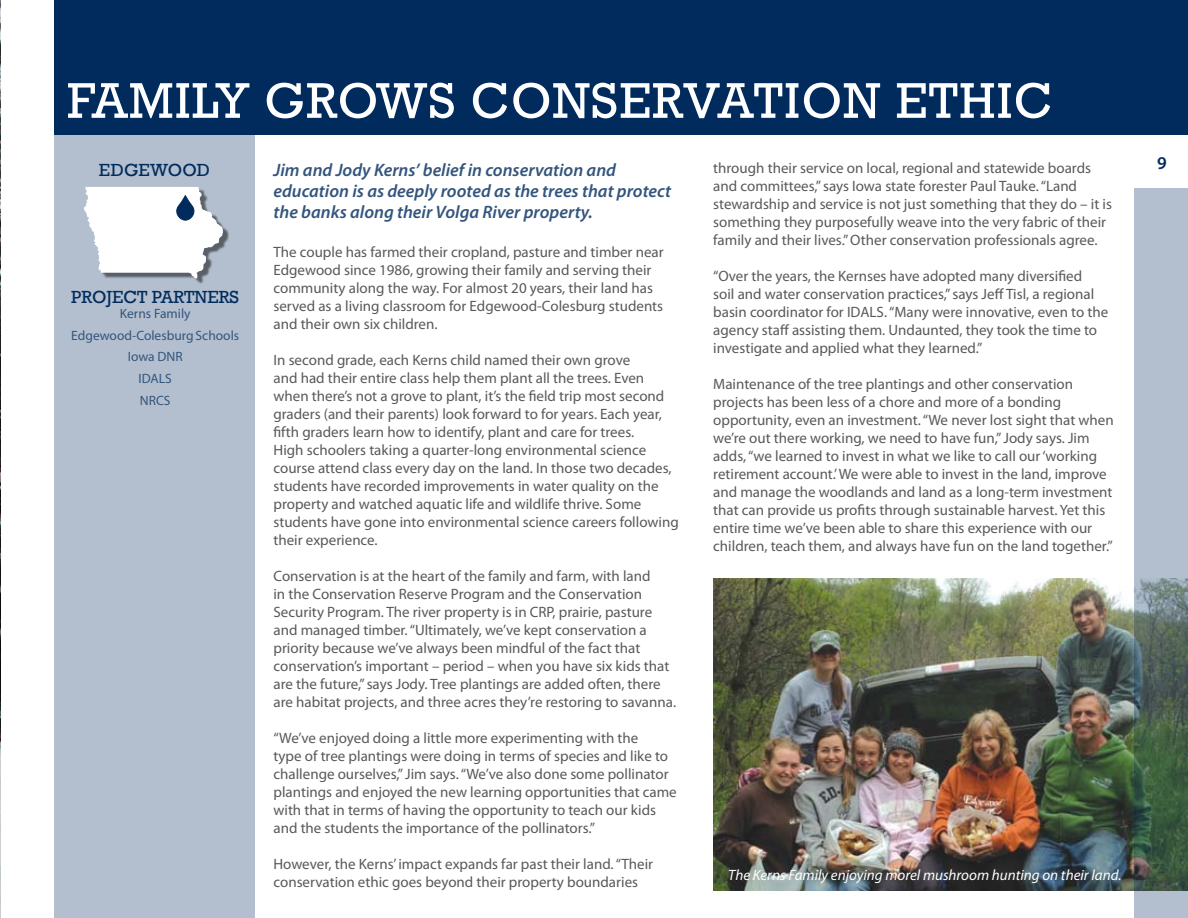
<style>
.page{position:relative;width:1188px;height:918px;background:#fff}
.page>*{position:absolute;margin:0;border:0;box-sizing:border-box;transform-origin:0 0}
.t1{font:51px "Rockwell";letter-spacing:.025em;color:#fff}
.t2{font:italic 600 18px/21px "Myriad Pro";color:#33557d}
.t3{font:18px "Rockwell";color:#002b5c}
.t4{font:600 18px "Myriad Pro";color:#002b5c}
.t5{font:15px/18px "Myriad Pro";color:#58595b}
.t6{font:italic 15px "Myriad Pro";color:#fff}
.t7{font:13.5px/21.8px "Myriad Pro";color:#33557d;text-align:center}
</style>
<div class="page">
<img style="left:0;top:0;width:1px;height:865px">
<img style="left:713px;top:579px;width:421px;height:312px">
<div style="left:54px;top:126px;width:201px;height:792px;background:#b3bfce"></div>
<div style="left:55px;top:0;width:1133px;height:134px;background:#002b5c"></div>
<div style="left:86px;top:189px;width:143px;height:96px;background:#000;opacity:.5"></div>
<svg style="left:84px;top:187px;width:139px;height:92px;background:#e3e6ea"></svg>
<svg style="left:0;top:865px;width:1px;height:53px"></svg>
<svg style="left:1134px;top:188px;width:54px;height:730px;background:#87989a"></svg>
<h1 class="t1" style="left:67px;top:71px;width:586px">FAMILY GROWS CONSERVAT</h1>
<h1 class="t1" style="left:784px;top:71px;width:265px">ION ETHIC</h1>
<p class="t3" style="left:99px;top:159px;width:112px">EDGEWOOD</p>
<p class="t3" style="left:71px;top:287px;width:54px">PROJECT</p>
<p class="t3" style="left:152px;top:287px;width:13px">PARTNER</p>
<p class="t3" style="left:230px;top:287px;width:11px">S</p>
<p class="t7" style="left:71px;top:302px;width:169px">Kerns Family<br>Edgewood-Colesburg Schools<br>Iowa DNR<br>IDALS<br>NRCS</p>
<p class="t2" style="left:273px;top:159px;width:399px">Jim and Jody Kerns’ belief in conservation and education is as deeply rooted as the trees that protect the banks along their Volga River property.</p>
<p class="t5" style="left:273px;top:242px;width:392px">The couple has farmed their cropland, pasture and timber near Edgewood since 1986, growing their family and serving their community along the way. For almost 20 years, their land has served as a living classroom for Edgewood-Colesburg students and their own six children.</p>
<p class="t5" style="left:273px;top:350px;width:407px">In second grade, each Kerns child named their own grove<br>and had their entire class help them plant all the trees. Even when there’s not a grove to plant, it’s the field trip most second graders (and their parents) look forward to for years. Each year, fifth graders learn how to identify, plant and care for trees.<br>High schoolers taking a quarter-long environmental science course attend class every day on the land. In those two decades, students have recorded improvements in water quality on the property and watched aquatic life and wildlife thrive. Some students have gone into environmental science careers following their experience.</p>
<p class="t5" style="left:273px;top:566px;width:404px">Conservation is at the heart of the family and farm, with land<br>in the Conservation Reserve Program and the Conservation Security Program. The river property is in CRP, prairie, pasture and managed timber. “Ultimately, we’ve kept conservation a priority because we’ve always been mindful of the fact that conservation’s important – period – when you have six kids that are the future,” says Jody. Tree plantings are added often, there are habitat projects, and three acres they’re restoring to savanna.</p>
<p class="t5" style="left:273px;top:728px;width:405px">“We’ve enjoyed doing a little more experimenting with the<br>type of tree plantings were doing in terms of species and like to challenge ourselves,” Jim says. “We’ve also done some pollinator plantings and enjoyed the new learning opportunities that came with that in terms of having the opportunity to teach our kids and the students the importance of the pollinators.”</p>
<p class="t5" style="left:273px;top:854px;width:381px">However, the Kerns’ impact expands far past their land. “Their conservation ethic goes beyond their property boundaries</p>
<p class="t5" style="left:713px;top:159px;width:400px">through their service on local, regional and statewide boards and committees,” says Iowa state forester Paul Tauke. “Land stewardship and service is not just something that they do – it is something they purposefully weave into the very fabric of their family and their lives.” Other conservation professionals agree.</p>
<p class="t5" style="left:713px;top:267px;width:397px">“Over the years, the Kernses have adopted many diversified<br>soil and water conservation practices,” says Jeff Tisl, a regional basin coordinator for IDALS. “Many were innovative, even to the agency staff assisting them. Undaunted, they took the time to investigate and applied what they learned.”</p>
<p class="t5" style="left:713px;top:375px;width:402px">Maintenance of the tree plantings and other conservation projects has been less of a chore and more of a bonding opportunity, even an investment. “We never lost sight that when we’re out there working, we need to have fun,” Jody says. Jim adds, “we learned to invest in what we like to call our ‘working retirement account.’ We were able to invest in the land, improve and manage the woodlands and land as a long-term investment that can provide us profits through sustainable harvest. Yet this entire time we’ve been able to share this experience with our children, teach them, and always have fun on the land together.”</p>
<p class="t6" style="left:728px;top:866px;width:395px">The Kerns Family enjoying morel mushroom hunting on their land.</p>
<p class="t4" style="left:1157px;top:151px;width:11px">9</p>
</div>
